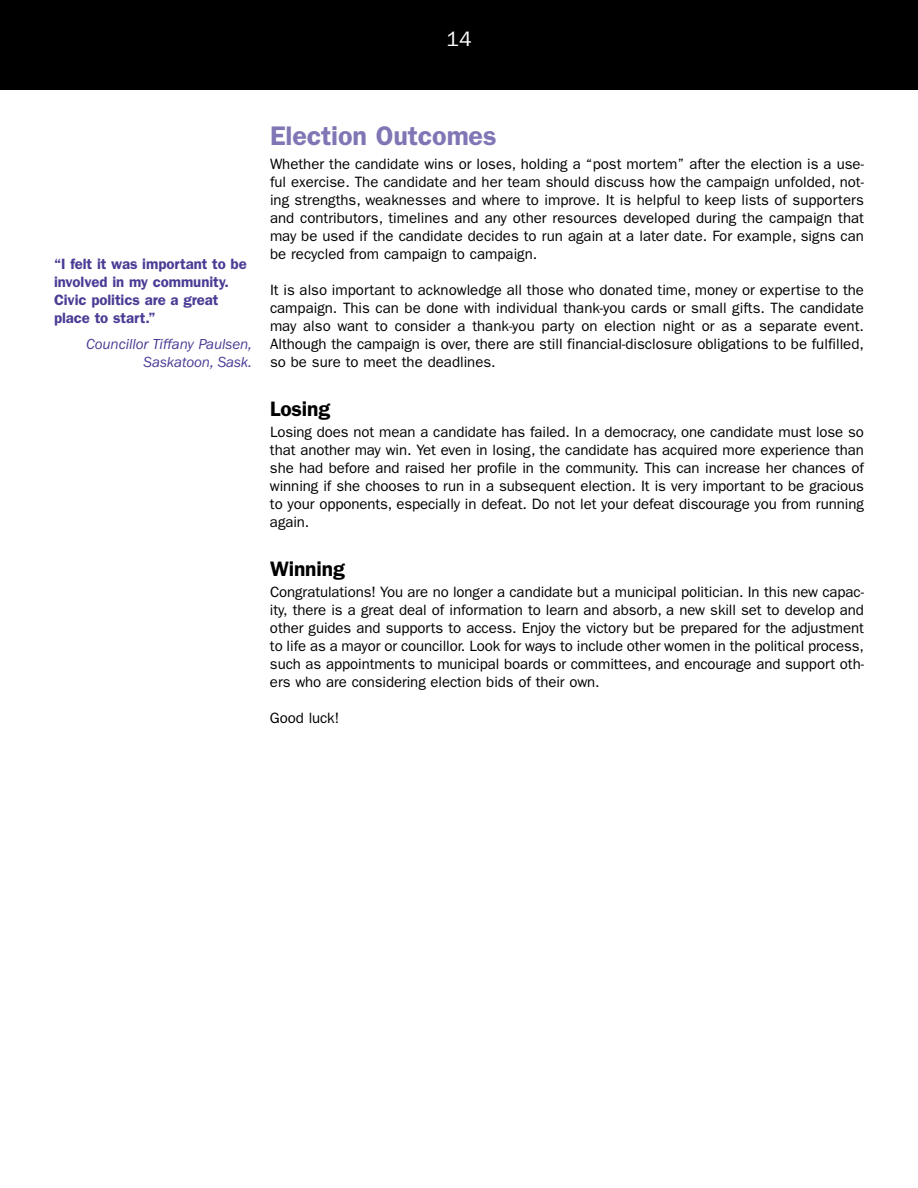
<style>
.page{position:relative;width:918px;height:1188px;background:#fff}
.page>*{position:absolute;margin:0;border:0;box-sizing:border-box;transform-origin:0 0}
.t1{font:600 27px "Franklin Gothic";letter-spacing:-.005em;color:#8176b5}
.t2{font:600 21px "Franklin Gothic";letter-spacing:-.005em;color:#000}
.t3{font:21px "Franklin Gothic";color:#fff}
.t4{font:15px/18px "Franklin Gothic";letter-spacing:-.005em;color:#000;text-align:justify}
.t5{font:600 15px/18px "Franklin Gothic";letter-spacing:-.005em;color:#4b3b95}
.t6{font:italic 15px/18px "Franklin Gothic";letter-spacing:-.005em;color:#4b3b95;text-align:right}
</style>
<div class="page">
<div style="left:0;top:0;width:918px;height:90px;background:#000"></div>
<h2 class="t3" style="left:446px;top:32px;width:27px">14</h2>
<p class="t5" style="left:54px;top:256px;width:194px">“I felt it was important to be involved in my community.<br>Civic politics are a great place to start.”</p>
<p class="t6" style="left:86px;top:337px;width:167px">Councillor Tiffany Paulsen,<br>Saskatoon, Sask.</p>
<h1 class="t1" style="left:270px;top:126px;width:228px">Election Outcomes</h1>
<p class="t4" style="left:270px;top:156px;width:596px">Whether the candidate wins or loses, holding a “post mortem” after the election is a use&shy;ful exercise. The candidate and her team should discuss how the campaign unfolded, not&shy;ing strengths, weaknesses and where to improve. It is helpful to keep lists of supporters and contributors, timelines and any other resources developed during the campaign that may be used if the candidate decides to run again at a later date. For example, signs can be recycled from campaign to campaign.</p>
<p class="t4" style="left:270px;top:282px;width:596px">It is also important to acknowledge all those who donated time, money or expertise to the campaign. This can be done with individual thank-you cards or small gifts. The candidate may also want to consider a thank-you party on election night or as a separate event.<br>Although the campaign is over, there are still financial-disclosure obligations to be fulfilled, so be sure to meet the deadlines.</p>
<h2 class="t2" style="left:270px;top:401px;width:62px">Losing</h2>
<p class="t4" style="left:270px;top:424px;width:596px">Losing does not mean a candidate has failed. In a democracy, one candidate must lose so that another may win. Yet even in losing, the candidate has acquired more experience than she had before and raised her profile in the community. This can increase her chances of winning if she chooses to run in a subsequent election. It is very important to be gracious to your opponents, especially in defeat. Do not let your defeat discourage you from running again.</p>
<h2 class="t2" style="left:270px;top:562px;width:76px">Winning</h2>
<p class="t4" style="left:270px;top:584px;width:596px">Congratulations! You are no longer a candidate but a municipal politician. In this new capac&shy;ity, there is a great deal of information to learn and absorb, a new skill set to develop and other guides and supports to access. Enjoy the victory but be prepared for the adjustment to life as a mayor or councillor. Look for ways to include other women in the political process, such as appointments to municipal boards or committees, and encourage and support oth&shy;ers who are considering election bids of their own.</p>
<p class="t4" style="left:270px;top:710px;width:71px">Good luck!</p>
</div>
